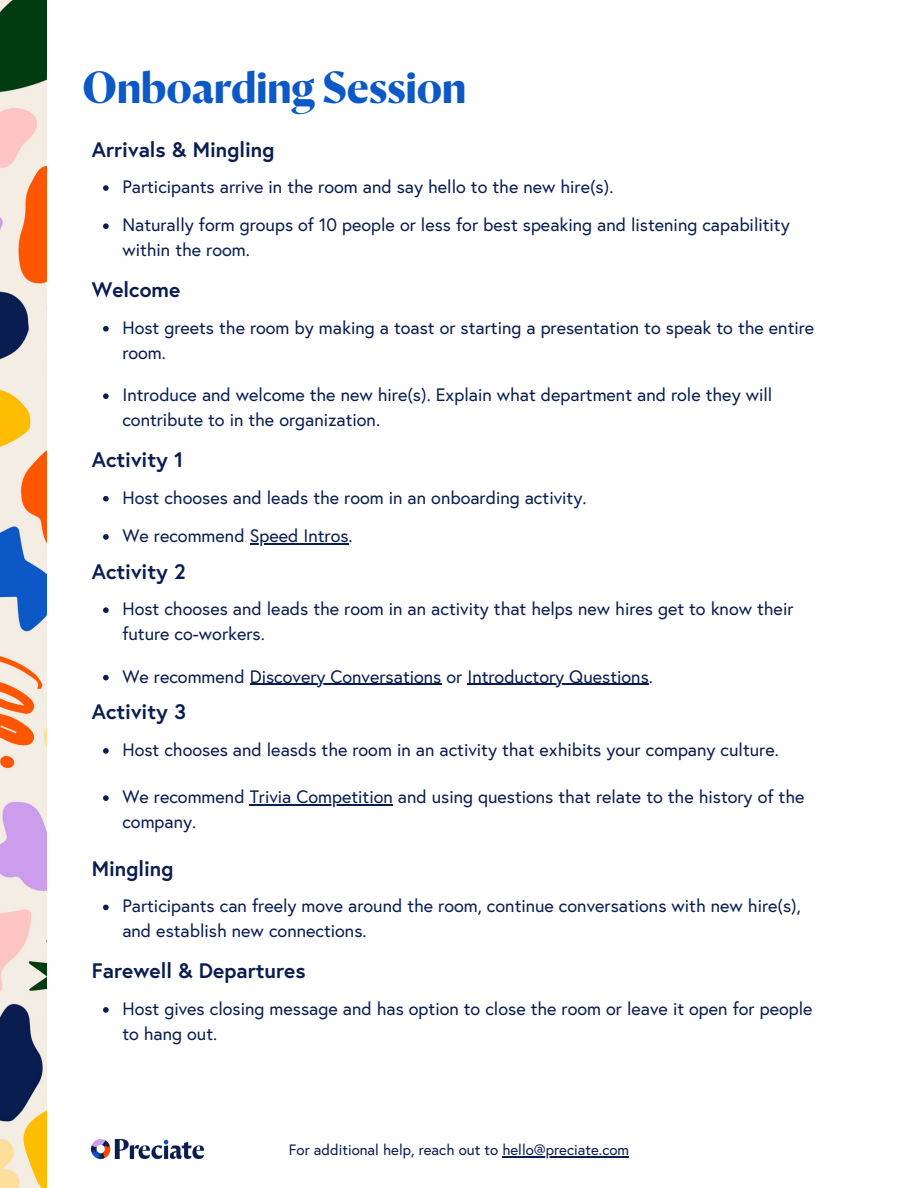
<style>
.page{position:relative;width:918px;height:1188px;background:#fff}
.page>*{position:absolute;margin:0;border:0;box-sizing:border-box;transform-origin:0 0}
.t1{font:700 42px "Orleans";color:#0c58c6}
.t2{font:700 21px "Europa";color:#091d50}
.t3{font:18px/24.8px "Europa";color:#091d50}
.t4{font:15px "Europa";color:#091d50}
</style>
<div class="page">
<svg style="left:103px;top:185px;width:6px;height:6px"></svg>
<svg style="left:103px;top:223px;width:6px;height:6px"></svg>
<svg style="left:103px;top:326px;width:6px;height:6px"></svg>
<svg style="left:103px;top:393px;width:6px;height:6px"></svg>
<svg style="left:103px;top:496px;width:6px;height:6px"></svg>
<svg style="left:103px;top:534px;width:6px;height:6px"></svg>
<hr style="left:250px;top:543px;width:99px;height:1px;background:#091d50">
<svg style="left:103px;top:607px;width:6px;height:6px"></svg>
<svg style="left:103px;top:675px;width:6px;height:5px"></svg>
<hr style="left:250px;top:684px;width:191px;height:1px;background:#091d50">
<hr style="left:467px;top:684px;width:182px;height:1px;background:#091d50">
<svg style="left:103px;top:748px;width:6px;height:6px"></svg>
<svg style="left:103px;top:795px;width:6px;height:6px"></svg>
<hr style="left:250px;top:804px;width:143px;height:1px;background:#091d50">
<svg style="left:103px;top:905px;width:6px;height:5px"></svg>
<svg style="left:103px;top:1007px;width:6px;height:6px"></svg>
<img style="left:0;top:0;width:46px;height:1188px">
<img style="left:92px;top:1140px;width:111px;height:19px">
<hr style="left:502px;top:1156px;width:127px;height:1px;background:#091d50">
<p class="t1" style="left:83px;top:71px;width:385px">Onboarding Session</p>
<p class="t2" style="left:92px;top:136px;width:184px">Arrivals &amp; Mingling</p>
<p class="t3" style="left:122px;top:174px;width:493px">Participants arrive in the room and say hello to the new hire(s).</p>
<p class="t3" style="left:122px;top:212px;width:669px">Naturally form groups of 10 people or less for best speaking and listening capabilitity within the room.</p>
<p class="t2" style="left:92px;top:276px;width:90px">Welcome</p>
<p class="t3" style="left:122px;top:315px;width:693px">Host greets the room by making a toast or starting a presentation to speak to the entire room.</p>
<p class="t3" style="left:122px;top:382px;width:651px">Introduce and welcome the new hire(s). Explain what department and role they will contribute to in the organization.</p>
<p class="t2" style="left:92px;top:446px;width:93px">Activity 1</p>
<p class="t3" style="left:122px;top:485px;width:466px">Host chooses and leads the room in an onboarding activity.</p>
<p class="t3" style="left:122px;top:523px;width:232px">We recommend Speed Intros.</p>
<p class="t2" style="left:92px;top:558px;width:95px">Activity 2</p>
<p class="t3" style="left:122px;top:596px;width:673px">Host chooses and leads the room in an activity that helps new hires get to know their future co-workers.</p>
<p class="t3" style="left:122px;top:664px;width:532px">We recommend Discovery Conversations or Introductory Questions.</p>
<p class="t2" style="left:92px;top:699px;width:96px">Activity 3</p>
<p class="t3" style="left:122px;top:737px;width:658px">Host chooses and leasds the room in an activity that exhibits your company culture.</p>
<p class="t3" style="left:122px;top:784px;width:684px">We recommend Trivia Competition and using questions that relate to the history of the company.</p>
<p class="t2" style="left:92px;top:855px;width:83px">Mingling</p>
<p class="t3" style="left:122px;top:894px;width:680px">Participants can freely move around the room, continue conversations with new hire(s), and establish new connections.</p>
<p class="t2" style="left:92px;top:958px;width:215px">Farewell &amp; Departures</p>
<p class="t3" style="left:122px;top:996px;width:692px">Host gives closing message and has option to close the room or leave it open for people to hang out.</p>
<p class="t4" style="left:289px;top:1140px;width:342px">For additional help, reach out to hello@preciate.com</p>
</div>
